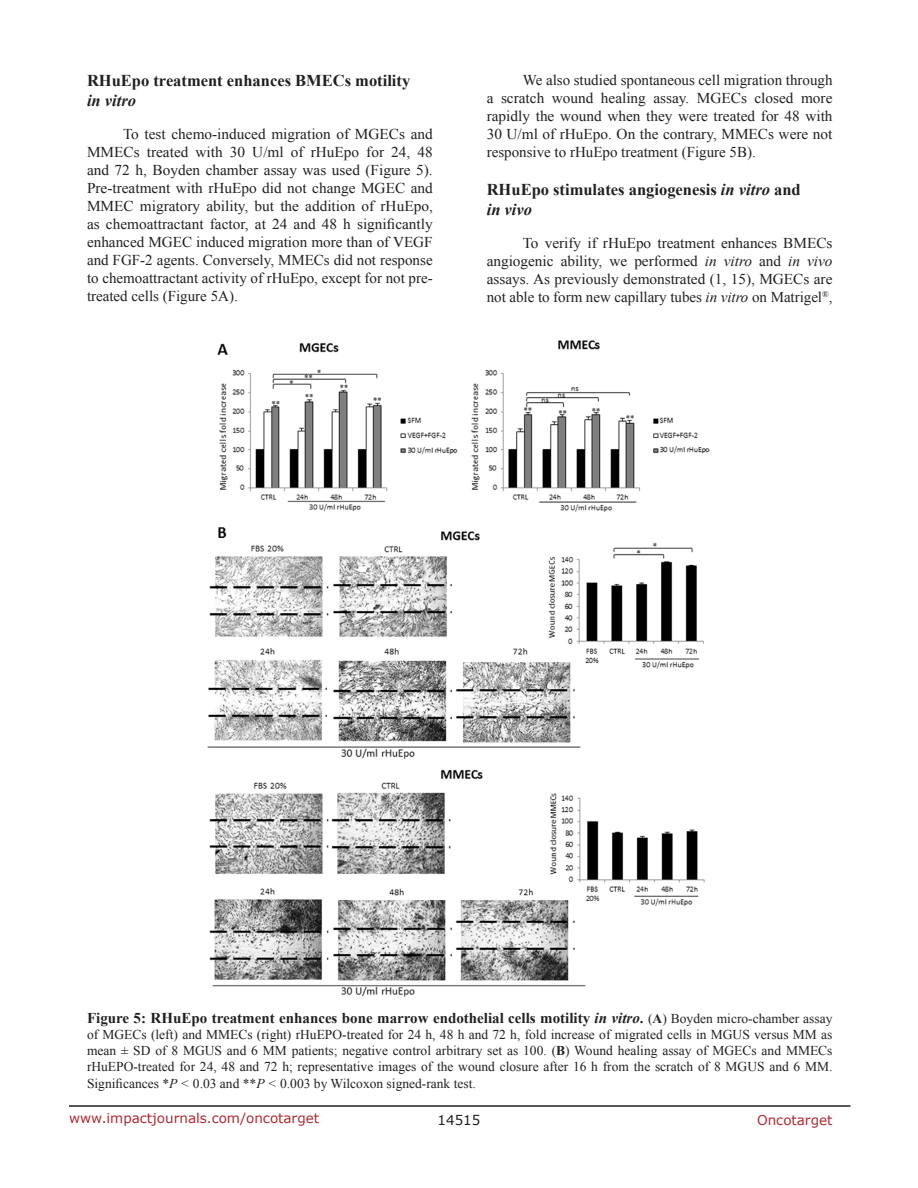
<style>
.page{position:relative;width:918px;height:1188px;background:#fff}
.page>*{position:absolute;margin:0;border:0;box-sizing:border-box;transform-origin:0 0}
.SubHeading_middle{font:700 16.5px/19.8px "Times New Roman";color:#221f22}
.BodyText{font:15px/18px "Times New Roman";color:#221f22;text-align:justify}
.FigureText{font:700 15px "Times New Roman";color:#221f22}
.FigureText-2{font:13.5px/16.2px "Times New Roman";color:#221f22;text-align:justify}
.t1{font:13.5px "Verdana";color:#ac2b31}
.t2{font:13.5px "Verdana";color:#221f22}
.s1{font-style:italic}
.s2{font-weight:400;font-size:13.5px}
.s3{font-size:13.5px}
.s4{font-weight:700}
</style>
<div class="page">
<hr style="left:69px;top:1105px;width:781px;height:2px;background:#231f20">
<img style="left:207px;top:340px;width:502px;height:656px">
<p class="SubHeading_middle" style="left:87px;top:70px;width:325px">RHuEpo treatment enhances BMECs motility <span class="s1">in vitro</span></p>
<p class="BodyText" style="left:87px;top:125px;width:347px;text-indent:36px">To test chemo-induced migration of MGECs and MMECs treated with 30 U/ml of rHuEpo for 24, 48 and 72 h, Boyden chamber assay was used (Figure 5).<br>Pre-treatment with rHuEpo did not change MGEC and MMEC migratory ability, but the addition of rHuEpo, as chemoattractant factor, at 24 and 48 h significantly enhanced MGEC induced migration more than of VEGF and FGF-2 agents. Conversely, MMECs did not response to chemoattractant activity of rHuEpo, except for not pre&shy;treated cells (Figure 5A).</p>
<p class="BodyText" style="left:487px;top:71px;width:347px;text-indent:36px">We also studied spontaneous cell migration through a scratch wound healing assay. MGECs closed more rapidly the wound when they were treated for 48 with 30 U/ml of rHuEpo. On the contrary, MMECs were not responsive to rHuEpo treatment (Figure 5B).</p>
<p class="SubHeading_middle" style="left:487px;top:179px;width:316px">RHuEpo stimulates angiogenesis <span class="s1">in vitro</span> and <span class="s1">in vivo</span></p>
<p class="BodyText" style="left:487px;top:234px;width:347px;text-indent:36px">To verify if rHuEpo treatment enhances BMECs angiogenic ability, we performed <span class="s1">in vitro</span> and <span class="s1">in vivo </span>assays. As previously demonstrated (1, 15), MGECs are not able to form new capillary tubes <span class="s1">in vitro</span> on Matrigel<sup>®</sup>,</p>
<p class="FigureText" style="left:87px;top:1007px;width:747px">Figure 5: RHuEpo treatment enhances bone marrow endothelial cells motility <span class="s1">in vitro</span>. <span class="s2">(</span><span class="s3">A</span><span class="s2">) Boyden micro-chamber assay</span></p>
<p class="FigureText-2" style="left:87px;top:1026px;width:747px">of MGECs (left) and MMECs (right) rHuEPO-treated for 24 h, 48 h and 72 h, fold increase of migrated cells in MGUS versus MM as mean ± SD of 8 MGUS and 6 MM patients; negative control arbitrary set as 100. (<span class="s4">B</span>) Wound healing assay of MGECs and MMECs rHuEPO-treated for 24, 48 and 72 h; representative images of the wound closure after 16 h from the scratch of 8 MGUS and 6 MM.<br>Significances *<span class="s1">P &lt;</span> 0.03 and **<span class="s1">P &lt;</span> 0.003 by Wilcoxon signed-rank test.</p>
<p class="t1" style="left:69px;top:1109px;width:252px">www.impactjournals.com/oncotarget</p>
<p class="t2" style="left:438px;top:1111px;width:44px">14515</p>
<p class="t1" style="left:757px;top:1111px;width:77px">Oncotarget</p>
</div>
